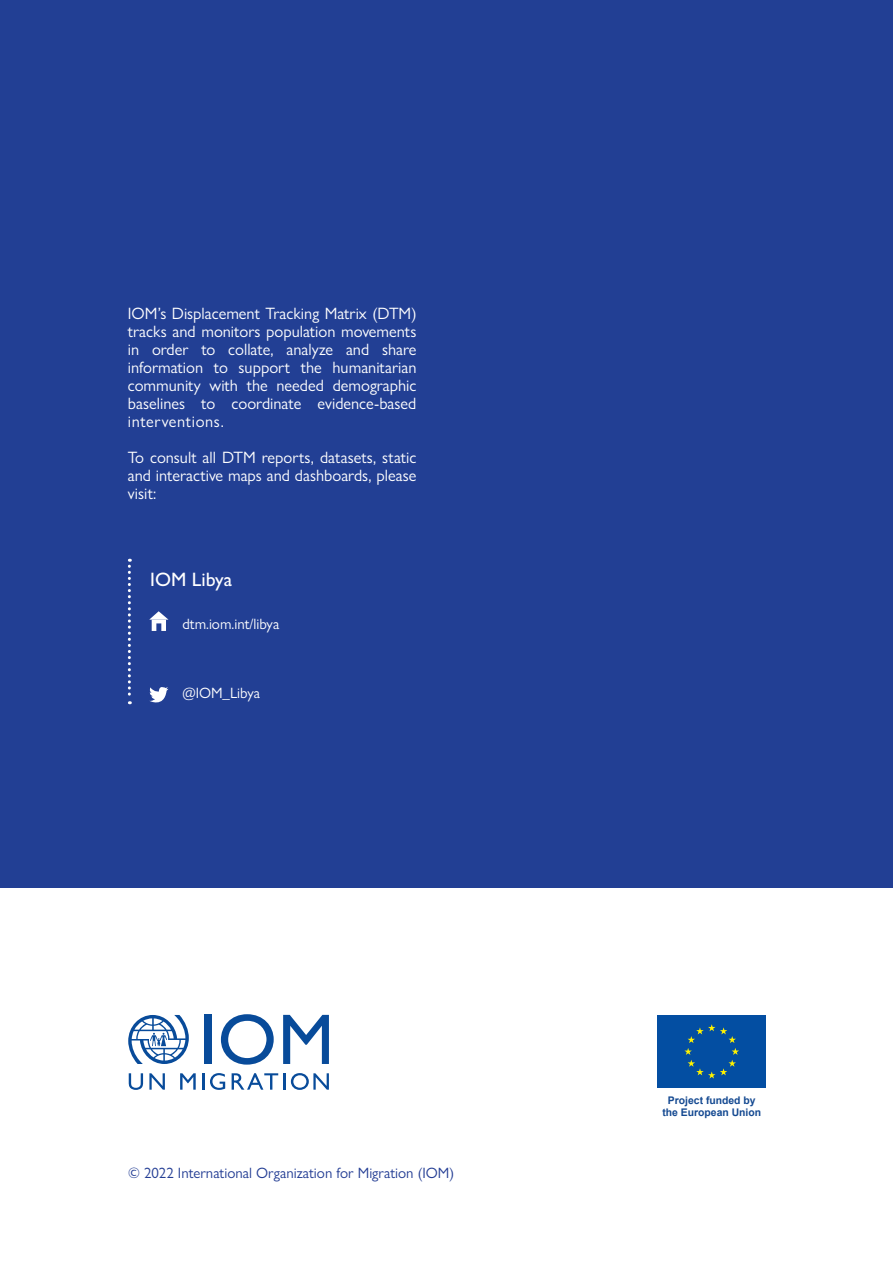
<style>
.page{position:relative;width:893px;height:1263px;background:#fff}
.page>*{position:absolute;margin:0;border:0;box-sizing:border-box;transform-origin:0 0}
.t1{font:500 19.5px "Gill Sans Nova";color:#fff}
.t2{font:16.5px/18px "Gill Sans Nova";color:#fff;text-align:justify}
.t3{font:15px "Gill Sans Nova";color:#233d94}
.t4{font:15px "Gill Sans Nova";color:#fff}
.t5{font:700 10.5px/12px "Arial";color:#144991;text-align:center}
</style>
<div class="page">
<div style="left:0;top:0;width:893px;height:887px;background:#223f94"></div>
<div style="left:204px;top:1015px;width:7px;height:49px;background:#084b9a"></div>
<svg style="left:221px;top:1014px;width:53px;height:50px"></svg>
<svg style="left:283px;top:1015px;width:46px;height:49px"></svg>
<svg style="left:129px;top:1073px;width:14px;height:17px"></svg>
<svg style="left:149px;top:1073px;width:16px;height:17px"></svg>
<svg style="left:180px;top:1073px;width:16px;height:17px"></svg>
<hr style="left:202px;top:1073px;width:3px;height:17px;background:#084b9a">
<svg style="left:210px;top:1073px;width:15px;height:17px"></svg>
<svg style="left:232px;top:1073px;width:46px;height:17px"></svg>
<hr style="left:283px;top:1073px;width:3px;height:17px;background:#084b9a">
<svg style="left:291px;top:1073px;width:38px;height:17px"></svg>
<svg style="left:128px;top:1015px;width:61px;height:49px"></svg>
<svg style="left:149px;top:611px;width:19px;height:20px"></svg>
<svg style="left:149px;top:687px;width:19px;height:16px"></svg>
<svg style="left:128px;top:559px;width:3px;height:145px"></svg>
<div style="left:656px;top:1013px;width:112px;height:77px;background:linear-gradient(to bottom,#fff,#fff)"></div>
<div style="left:658px;top:1015px;width:108px;height:73px;background:#034ea2"></div>
<svg style="left:684px;top:1024px;width:55px;height:54px"></svg>
<p class="t2" style="left:128px;top:305px;width:290px">IOM’s Displacement Tracking Matrix (DTM) tracks and monitors population movements in order to collate, analyze and share information to support the humanitarian community with the needed demographic baselines to coordinate evidence-based interventions.</p>
<p class="t2" style="left:128px;top:448px;width:290px">To consult all DTM reports, datasets, static and interactive maps and dashboards, please visit:</p>
<p class="t1" style="left:150px;top:567px;width:83px">IOM Libya</p>
<p class="t4" style="left:182px;top:615px;width:98px">dtm.iom.int/libya</p>
<p class="t4" style="left:182px;top:684px;width:79px">@IOM_Libya</p>
<p class="t3" style="left:128px;top:1164px;width:327px">© 2022 International Organization for Migration (IOM)</p>
<p class="t5" style="left:662px;top:1095px;width:100px">Project funded by the European Union</p>
</div>
